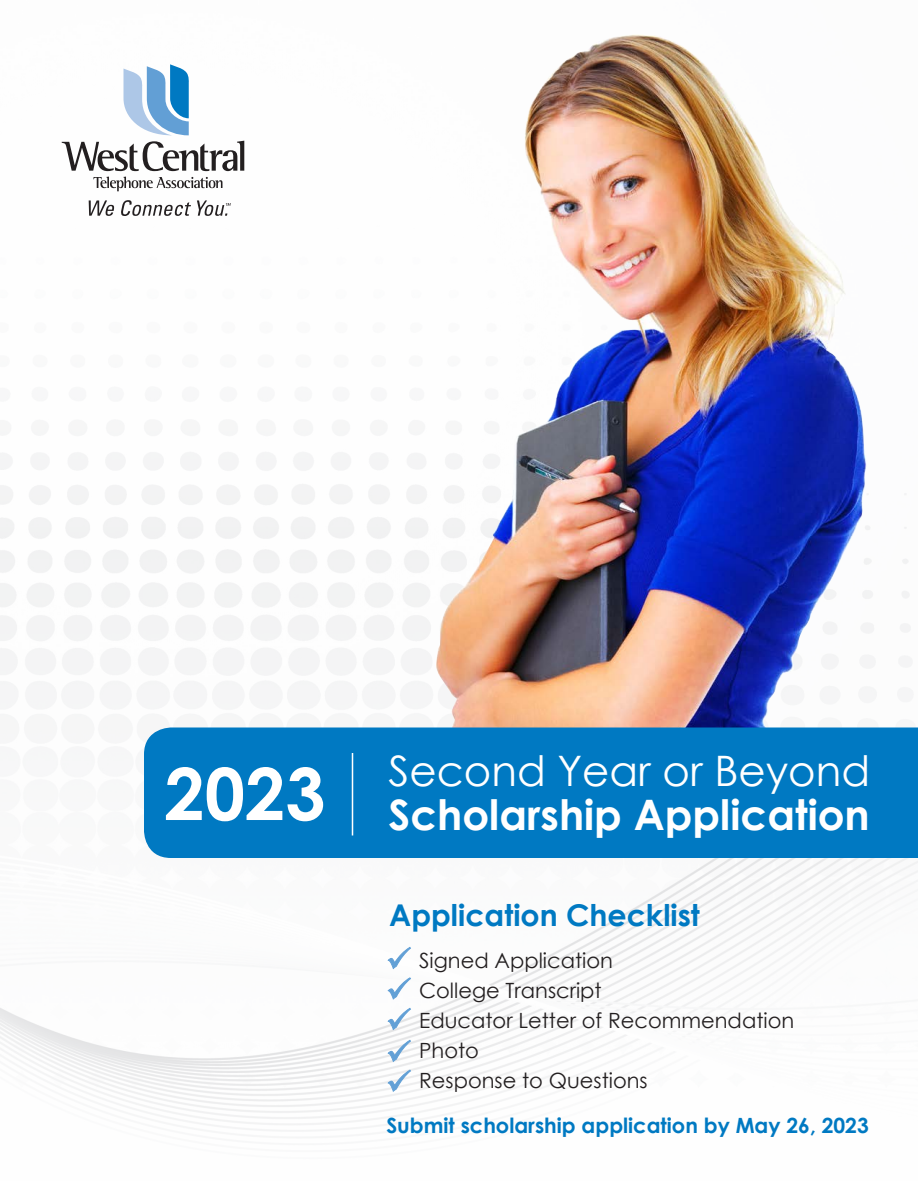
<style>
.page{position:relative;width:918px;height:1188px;background:#fff}
.page>*{position:absolute;margin:0;border:0;box-sizing:border-box;transform-origin:0 0}
.t1{font:700 72px "Century Gothic";color:#fff}
.t2{font:700 42px/43.8px "Century Gothic";color:#fff}
.t3{font:700 30px "Century Gothic";color:#0079c2}
.t4{font:21px "Century Gothic";color:#231f20}
.t5{font:700 21px "Century Gothic";color:#0079c2}
.s1{font-weight:400}
.s2{font-style:inherit}
</style>
<div class="page">
<img style="left:0;top:68px;width:918px;height:1063px">
<img style="left:436px;top:34px;width:431px;height:694px">
<svg style="left:62px;top:141px;width:182px;height:30px"></svg>
<svg style="left:93px;top:177px;width:129px;height:14px"></svg>
<svg style="left:124px;top:64px;width:65px;height:71px"></svg>
<svg style="left:89px;top:200px;width:102px;height:16px"></svg>
<svg style="left:197px;top:200px;width:34px;height:16px"></svg>
<div style="left:144px;top:728px;width:774px;height:130px;background:#0079c2"></div>
<hr style="left:352px;top:753px;width:1px;height:83px;background:#fff">
<svg style="left:387px;top:947px;width:24px;height:23px"></svg>
<svg style="left:387px;top:1008px;width:24px;height:23px"></svg>
<svg style="left:387px;top:977px;width:24px;height:23px"></svg>
<svg style="left:387px;top:1040px;width:24px;height:22px"></svg>
<svg style="left:387px;top:1069px;width:24px;height:23px"></svg>
<div style="left:163px;top:741px;width:172px;height:104px;background:#0079c2"></div>
<h1 class="t1" style="left:164px;top:749px;width:163px">2023</h1>
<p class="t2" style="left:388px;top:747px;width:483px"><span class="s1">Second Year or Beyond<br></span>Scholarship Application</p>
<p class="t3" style="left:389px;top:892px;width:312px">Application Checklist</p>
<p class="t4" style="left:419px;top:945px;width:195px">Signed Application</p>
<p class="t4" style="left:419px;top:975px;width:184px">College Transcript</p>
<p class="t4" style="left:419px;top:1006px;width:377px">Educator Letter of Recommendation</p>
<p class="t4" style="left:419px;top:1036px;width:61px">Photo</p>
<p class="t4" style="left:419px;top:1066px;width:230px">Response to Questions</p>
<p class="t5" style="left:386px;top:1110px;width:484px">Submit scholarship application by May 26<span class="s2">, 202</span>3</p>
</div>
